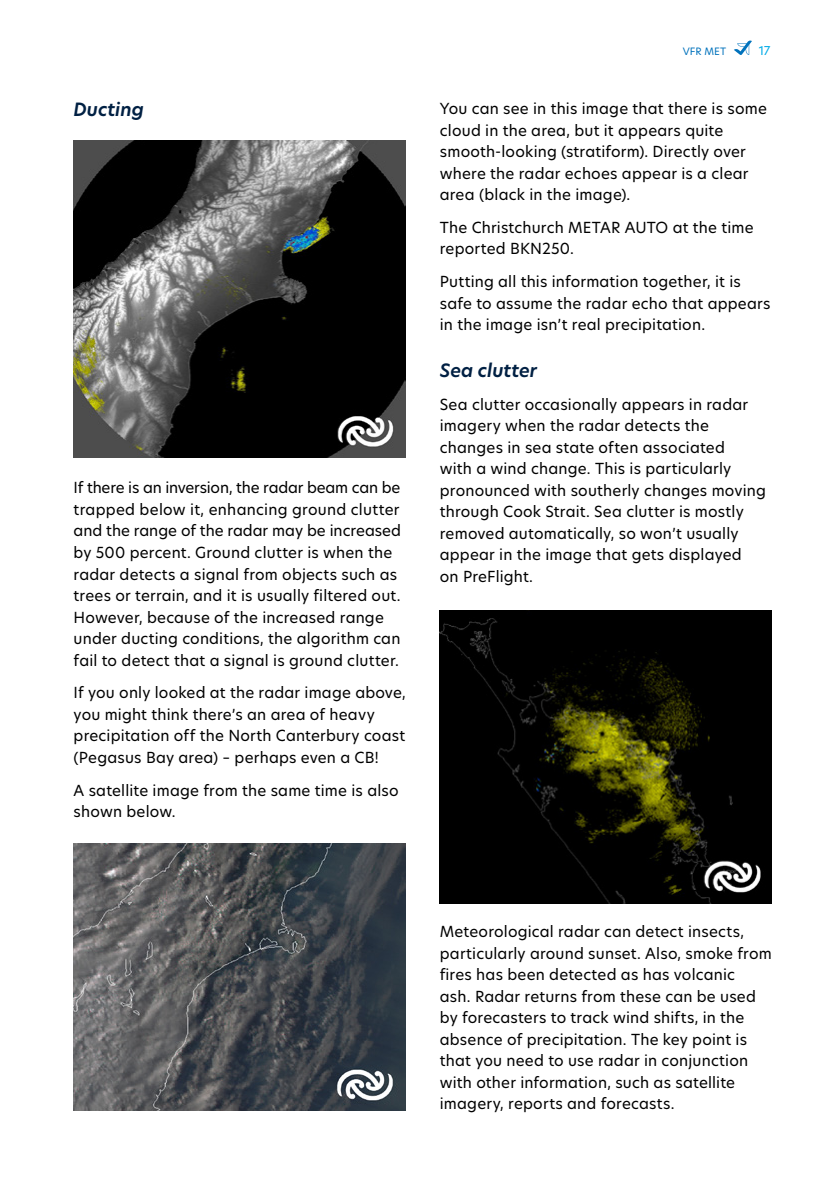
<style>
.page{position:relative;width:840px;height:1191px;background:#fff}
.page>*{position:absolute;margin:0;border:0;box-sizing:border-box;transform-origin:0 0}
.H3_Blue{font:italic 600 18px "New Hero";color:#002043}
.Body{font:15px/21.6px "New Hero";letter-spacing:.01em;color:#000}
.t1{font:12px "New Hero";color:#00aae7}
.t2{font:10px "New Hero";color:#0072bc}
</style>
<div class="page">
<img style="left:74px;top:140px;width:331px;height:317px">
<img style="left:74px;top:843px;width:331px;height:267px">
<img style="left:439px;top:611px;width:332px;height:292px">
<svg style="left:734px;top:40px;width:17px;height:15px"></svg>
<p class="H3_Blue" style="left:74px;top:98px;width:72px">Ducting</p>
<p class="Body" style="left:74px;top:477px;width:329px">If there is an inversion, the radar beam can be trapped below it, enhancing ground clutter and the range of the radar may be increased by 500 percent. Ground clutter is when the radar detects a signal from objects such as trees or terrain, and it is usually filtered out.<br>However, because of the increased range under ducting conditions, the algorithm can fail to detect that a signal is ground clutter.</p>
<p class="Body" style="left:74px;top:682px;width:333px">If you only looked at the radar image above, you might think there’s an area of heavy precipitation off the North Canterbury coast (Pegasus Bay area) – perhaps even a CB!</p>
<p class="Body" style="left:74px;top:779px;width:326px">A satellite image from the same time is also shown below.</p>
<p class="t2" style="left:682px;top:44px;width:45px">VFR MET</p>
<p class="t1" style="left:758px;top:42px;width:13px">17</p>
<p class="Body" style="left:439px;top:97px;width:328px">You can see in this image that there is some cloud in the area, but it appears quite smooth‑looking (stratiform). Directly over where the radar echoes appear is a clear area (black in the image).</p>
<p class="Body" style="left:439px;top:216px;width:315px">The Christchurch METAR AUTO at the time reported BKN250.</p>
<p class="Body" style="left:439px;top:271px;width:332px">Putting all this information together, it is safe to assume the radar echo that appears in the image isn’t real precipitation.</p>
<p class="H3_Blue" style="left:439px;top:358px;width:99px">Sea clutter</p>
<p class="Body" style="left:439px;top:393px;width:327px">Sea clutter occasionally appears in radar imagery when the radar detects the changes in sea state often associated<br>with a wind change. This is particularly pronounced with southerly changes moving through Cook Strait. Sea clutter is mostly removed automatically, so won’t usually appear in the image that gets displayed<br>on PreFlight.</p>
<p class="Body" style="left:439px;top:921px;width:333px">Meteorological radar can detect insects, particularly around sunset. Also, smoke from fires has been detected as has volcanic<br>ash. Radar returns from these can be used by forecasters to track wind shifts, in the absence of precipitation. The key point is that you need to use radar in conjunction with other information, such as satellite imagery, reports and forecasts.</p>
</div>
